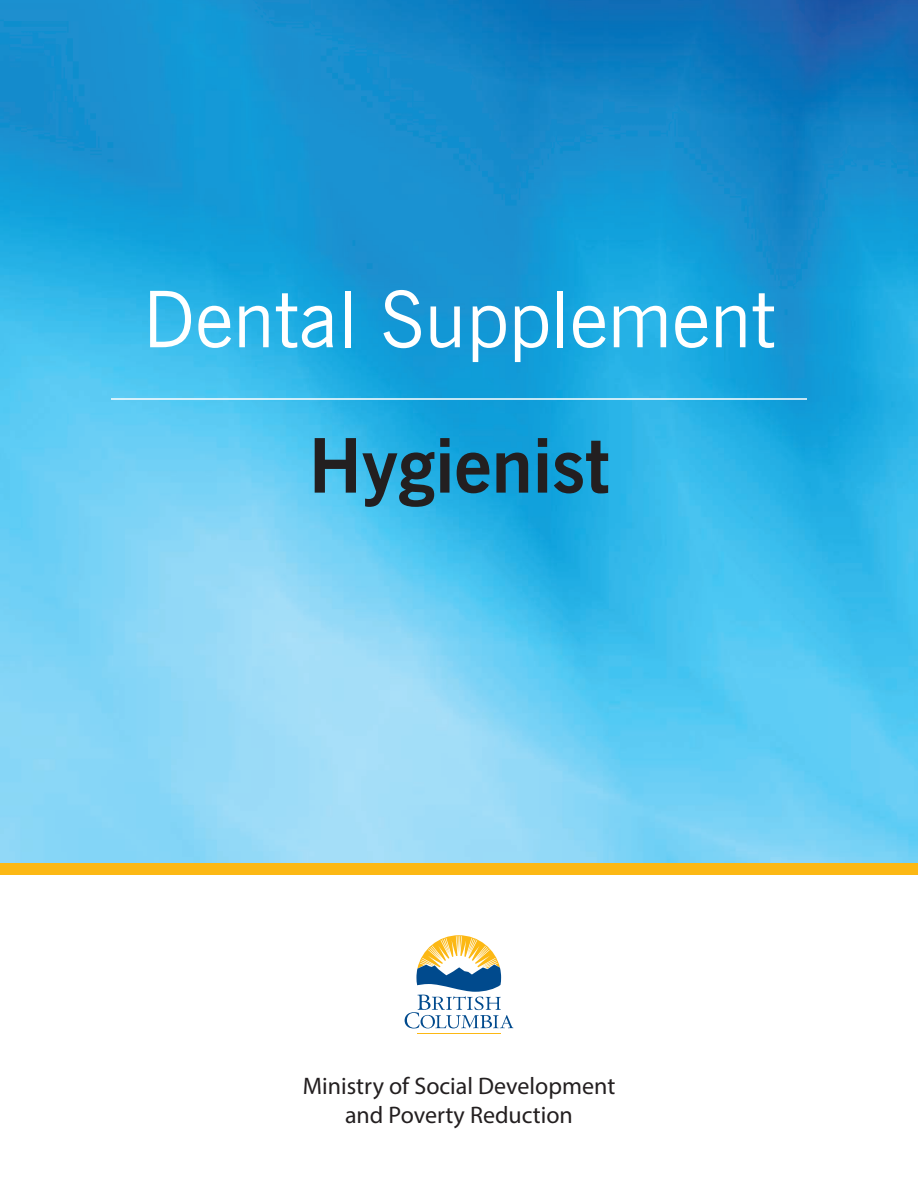
<style>
.page{position:relative;width:918px;height:1188px;background:#fff}
.page>*{position:absolute;margin:0;border:0;box-sizing:border-box;transform-origin:0 0}
.H1B{font:78px "News Gothic BT";color:#fff}
.H1B_sub{font:700 75px "News Gothic BT";color:#231f20}
.min_name{font:24px/28.8px "Myriad Pro";color:#231f20;text-align:center}
</style>
<div class="page">
<img style="left:0;top:0;width:918px;height:863px">
<hr style="left:111px;top:398px;width:696px;height:2px;background:#fff">
<hr style="left:418px;top:1033px;width:83px;height:1px;background:#fcb814">
<svg style="left:405px;top:935px;width:108px;height:94px"></svg>
<div style="left:0;top:863px;width:918px;height:11px;background:#fcb814"></div>
<p class="H1B" style="left:143px;top:272px;width:634px">Dental Supplement</p>
<p class="H1B_sub" style="left:309px;top:420px;width:302px">Hygienist</p>
<p class="min_name" style="left:303px;top:1072px;width:314px">Ministry of Social Development and Poverty Reduction</p>
</div>
